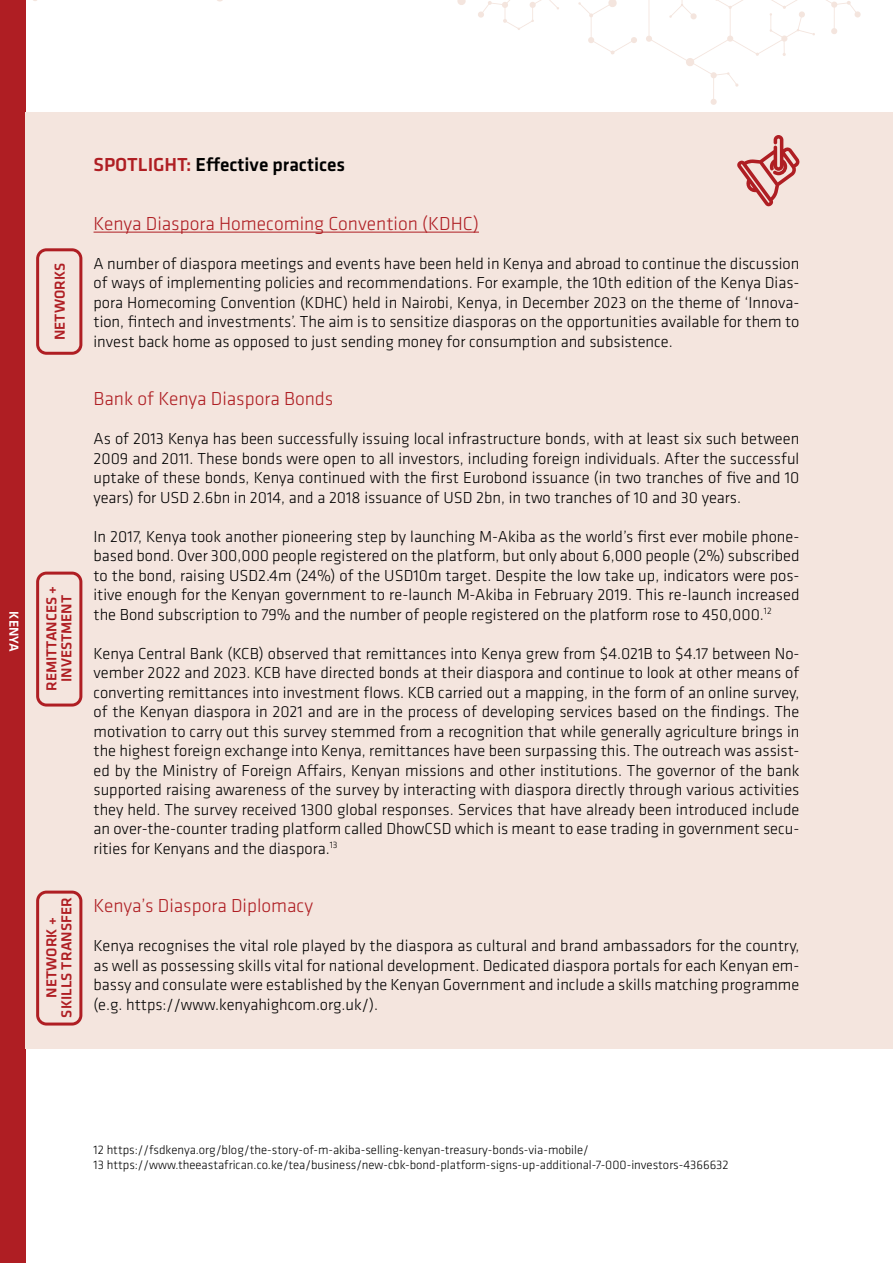
<style>
.page{position:relative;width:893px;height:1263px;background:#fff}
.page>*{position:absolute;margin:0;border:0;box-sizing:border-box;transform-origin:0 0}
.t1{font:300 19.5px "Klavika";color:#af1e23}
.t2{font:500 19.5px "Klavika";color:#000}
.t3{font:300 16.5px/19.5px "Klavika";color:#000;text-align:justify}
.t4{font:500 15px/15px "Klavika";color:#af1e23;text-align:center}
.t5{font:500 13.5px "Klavika";color:#fff}
.t6{font:300 12.75px/15.6px "Klavika";color:#000}
.s1{color:#af1e23}
</style>
<div class="page">
<div style="left:0;top:0;width:26px;height:1263px;background:#af1e23"></div>
<svg style="left:578px;top:0;width:59px;height:55px"></svg>
<svg style="left:457px;top:0;width:102px;height:30px"></svg>
<svg style="left:646px;top:0;width:215px;height:105px"></svg>
<div style="left:26px;top:112px;width:867px;height:937px;background:#f4e5de"></div>
<hr style="left:94px;top:232px;width:385px;height:1px;background:#af1e23">
<svg style="left:36px;top:248px;width:46px;height:107px"></svg>
<svg style="left:36px;top:890px;width:46px;height:135px"></svg>
<svg style="left:36px;top:572px;width:46px;height:134px"></svg>
<svg style="left:737px;top:135px;width:63px;height:71px"></svg>
<p class="t5" style="left:23px;top:611px;width:42px;rotate:90deg">KENYA</p>
<p class="t4" style="left:52px;top:340px;width:79px;rotate:-90deg">NETWORKS</p>
<p class="t4" style="left:44px;top:691px;width:107px;rotate:-90deg">REMITTANCES +<br>INVESTMENT</p>
<p class="t4" style="left:44px;top:1017px;width:121px;rotate:-90deg">NETWORK +<br>SKILLS TRANSFER</p>
<p class="t2" style="left:94px;top:151px;width:253px"><span class="s1">SPOTLIGHT:</span> Effective practices</p>
<p class="t1" style="left:94px;top:211px;width:387px">Kenya Diaspora Homecoming Convention (KDHC)</p>
<p class="t3" style="left:94px;top:253px;width:707px">A number of diaspora meetings and events have been held in Kenya and abroad to continue the discussion of ways of implementing policies and recommendations. For example, the 10th edition of the Kenya Dias&shy;pora Homecoming Convention (KDHC) held in Nairobi, Kenya, in December 2023 on the theme of ‘Innova&shy;tion, fintech and investments’. The aim is to sensitize diasporas on the opportunities available for them to invest back home as opposed to just sending money for consumption and subsistence.</p>
<p class="t1" style="left:94px;top:387px;width:241px">Bank of Kenya Diaspora Bonds</p>
<p class="t3" style="left:94px;top:429px;width:707px">As of 2013 Kenya has been successfully issuing local infrastructure bonds, with at least six such between 2009 and 2011. These bonds were open to all investors, including foreign individuals. After the successful uptake of these bonds, Kenya continued with the first Eurobond issuance (in two tranches of five and 10 years) for USD 2.6bn in 2014, and a 2018 issuance of USD 2bn, in two tranches of 10 and 30 years.</p>
<p class="t3" style="left:94px;top:526px;width:707px">In 2017, Kenya took another pioneering step by launching M-Akiba as the world’s first ever mobile phone&shy;based bond. Over 300,000 people registered on the platform, but only about 6,000 people (2%) subscribed to the bond, raising USD2.4m (24%) of the USD10m target. Despite the low take up, indicators were pos&shy;itive enough for the Kenyan government to re-launch M-Akiba in February 2019. This re-launch increased the Bond subscription to 79% and the number of people registered on the platform rose to 450,000.<sup>12</sup></p>
<p class="t3" style="left:94px;top:643px;width:707px">Kenya Central Bank (KCB) observed that remittances into Kenya grew from $4.021B to $4.17 between No&shy;vember 2022 and 2023. KCB have directed bonds at their diaspora and continue to look at other means of converting remittances into investment flows. KCB carried out a mapping, in the form of an online survey, of the Kenyan diaspora in 2021 and are in the process of developing services based on the findings. The motivation to carry out this survey stemmed from a recognition that while generally agriculture brings in the highest foreign exchange into Kenya, remittances have been surpassing this. The outreach was assist&shy;ed by the Ministry of Foreign Affairs, Kenyan missions and other institutions. The governor of the bank supported raising awareness of the survey by interacting with diaspora directly through various activities they held. The survey received 1300 global responses. Services that have already been introduced include an over-the-counter trading platform called DhowCSD which is meant to ease trading in government secu&shy;rities for Kenyans and the diaspora.<sup>13</sup></p>
<p class="t1" style="left:94px;top:894px;width:221px">Kenya’s Diaspora Diplomacy</p>
<p class="t3" style="left:94px;top:936px;width:707px">Kenya recognises the vital role played by the diaspora as cultural and brand ambassadors for the country, as well as possessing skills vital for national development. Dedicated diaspora portals for each Kenyan em&shy;bassy and consulate were established by the Kenyan Government and include a skills matching programme (e.g. https://www.kenyahighcom.org.uk/).</p>
<p class="t6" style="left:94px;top:1142px;width:637px">12 https://fsdkenya.org/blog/the-story-of-m-akiba-selling-kenyan-treasury-bonds-via-mobile/<br>13 https://www.theeastafrican.co.ke/tea/business/new-cbk-bond-platform-signs-up-additional-7-000-investors-4366632</p>
</div>
